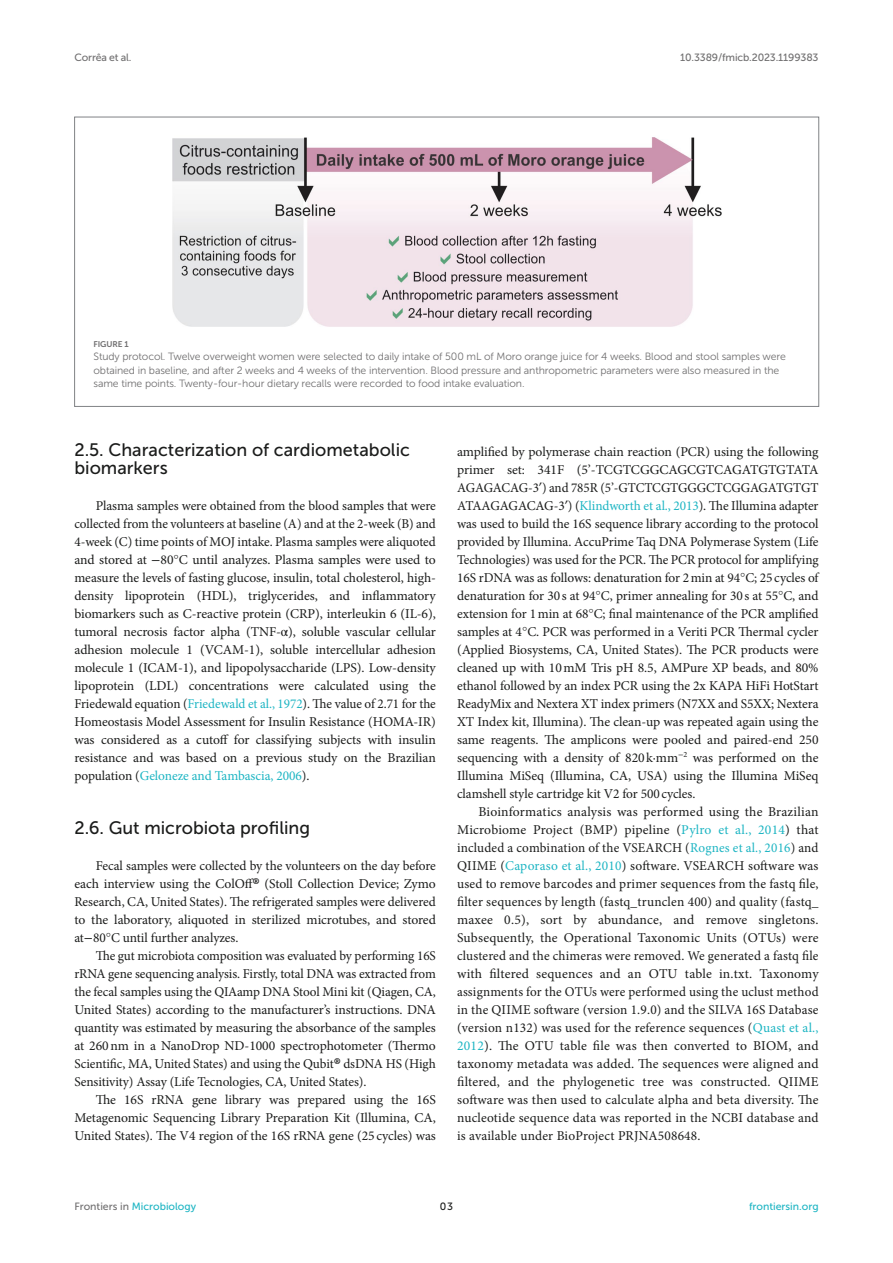
<style>
.page{position:relative;width:893px;height:1263px;background:#fff}
.page>*{position:absolute;margin:0;border:0;box-sizing:border-box;transform-origin:0 0}
.HEAD_2{font:18px/18px "Museo Sans 500";color:#1b1c1b}
.TEXT{font:13.5px/18px "Minion Pro";letter-spacing:-.005em;color:#1b1c1b;text-align:justify}
.TEXT_FLUSH{font:13.5px/18px "Minion Pro";letter-spacing:-.005em;color:#1b1c1b;text-align:justify}
.FIG_LEG{font:10.5px/13.5px "Museo Sans 300";letter-spacing:-.01em;color:#706f70}
.t1{font:10.5px "Museo Sans 500";color:#1db5c3}
.t2{font:10.5px "Museo Sans 500";letter-spacing:-.015em;color:#706f70}
.t3{font:10.5px "Museo Sans 500";color:#1b1c1b}
.FIG_HD{font:8.25px "Museo Sans 700";letter-spacing:-.01em;color:#706f70}
.s1{font-family:"STIX General"}
.s2{font-family:"STIX"}
.s3{color:#1db5c3}
.s4{font-size:22.5px;color:#000}
.s5{font-family:"Gentium Plus"}
.s6{color:#706f70}
</style>
<div class="page">
<img style="left:172px;top:137px;width:550px;height:190px">
<p class="t2" style="left:74px;top:51px;width:59px">Corrêa et al.</p>
<p class="t2" style="left:680px;top:51px;width:140px">10.3389/fmicb.2023.1199383</p>
<p class="FIG_HD" style="left:94px;top:340px;width:37px">FIGURE 1</p>
<p class="FIG_LEG" style="left:94px;top:350px;width:694px">Study protocol. Twelve overweight women were selected to daily intake of 500 mL of Moro orange juice for 4 weeks. Blood and stool samples were obtained in baseline, and after 2 weeks and 4 weeks of the intervention. Blood pressure and anthropometric parameters were also measured in the same time points. Twenty-four-hour dietary recalls were recorded to food intake evaluation.</p>
<p class="HEAD_2" style="left:74px;top:441px;width:337px">2.5. Characterization of cardiometabolic biomarkers</p>
<p class="TEXT_FLUSH" style="left:74px;top:497px;width:363px;text-indent:21px">Plasma samples were obtained from the blood samples that were collected from the volunteers at baseline (A) and at the 2-week (B) and 4-week (C) time points of MOJ intake. Plasma samples were aliquoted and stored at <span class="s1">−</span>80<span class="s2">°</span>C until analyzes. Plasma samples were used to measure the levels of fasting glucose, insulin, total cholesterol, high&shy;density lipoprotein (HDL), triglycerides, and inflammatory biomarkers such as C-reactive protein (CRP), interleukin 6 (IL-6), tumoral necrosis factor alpha (TNF-<span class="s1">α</span>), soluble vascular cellular adhesion molecule 1 (VCAM-1), soluble intercellular adhesion molecule 1 (ICAM-1), and lipopolysaccharide (LPS). Low-density lipoprotein (LDL) concentrations were calculated using the Friedewald equation (<span class="s3">Friedewald et al., 1972</span>). The value of 2.71 for the Homeostasis Model Assessment for Insulin Resistance (HOMA-IR) was considered as a cutoff for classifying subjects with insulin resistance and was based on a previous study on the Brazilian population (<span class="s3">Geloneze and Tambascia, 2006</span>).</p>
<p class="HEAD_2" style="left:74px;top:819px;width:237px">2.6. Gut microbiota profiling</p>
<p class="TEXT_FLUSH" style="left:74px;top:857px;width:363px;text-indent:21px">Fecal samples were collected by the volunteers on the day before each interview using the ColOff<span class="s4">®</span> (Stoll Collection Device; Zymo Research, CA, United States). The refrigerated samples were delivered to the laboratory, aliquoted in sterilized microtubes, and stored at<span class="s1">−</span>80<span class="s2">°</span>C until further analyzes.</p>
<p class="TEXT" style="left:74px;top:947px;width:363px;text-indent:21px">The gut microbiota composition was evaluated by performing 16S rRNA gene sequencing analysis. Firstly, total DNA was extracted from the fecal samples using the QIAamp DNA Stool Mini kit (Qiagen, CA, United States) according to the manufacturer’s instructions. DNA quantity was estimated by measuring the absorbance of the samples at 260nm in a NanoDrop ND-1000 spectrophotometer (Thermo Scientific, MA, United States) and using the Qubit<span class="s4">®</span> dsDNA HS (High Sensitivity) Assay (Life Tecnologies, CA, United States).</p>
<p class="TEXT" style="left:74px;top:1091px;width:363px;text-indent:21px">The 16S rRNA gene library was prepared using the 16S Metagenomic Sequencing Library Preparation Kit (Illumina, CA, United States). The V4 region of the 16S rRNA gene (25cycles) was</p>
<p class="TEXT" style="left:457px;top:443px;width:363px">amplified by polymerase chain reaction (PCR) using the following primer set: 341F (5’-TCGTCGGCAGCGTCAGATGTGTATA AGAGACAG-3<span class="s5">′</span>) and 785R (5’-GTCTCGTGGGCTCGGAGATGTGT ATAAGAGACAG-3<span class="s5">′</span>) (<span class="s3">Klindworth et al., 2013</span>). The Illumina adapter was used to build the 16S sequence library according to the protocol provided by Illumina. AccuPrime Taq DNA Polymerase System (Life Technologies) was used for the PCR. The PCR protocol for amplifying 16S rDNA was as follows: denaturation for 2min at 94<span class="s2">°</span>C; 25cycles of denaturation for 30s at 94<span class="s2">°</span>C, primer annealing for 30s at 55<span class="s2">°</span>C, and extension for 1min at 68<span class="s2">°</span>C; final maintenance of the PCR amplified samples at 4<span class="s2">°</span>C. PCR was performed in a Veriti PCR Thermal cycler (Applied Biosystems, CA, United States). The PCR products were cleaned up with 10mM Tris pH 8.5, AMPure XP beads, and 80% ethanol followed by an index PCR using the 2x KAPA HiFi HotStart ReadyMix and Nextera XT index primers (N7XX and S5XX; Nextera XT Index kit, Illumina). The clean-up was repeated again using the same reagents. The amplicons were pooled and paired-end 250 sequencing with a density of 820k·mm<sup>−</sup><sup>2</sup> was performed on the Illumina MiSeq (Illumina, CA, USA) using the Illumina MiSeq clamshell style cartridge kit V2 for 500cycles.</p>
<p class="TEXT" style="left:457px;top:803px;width:363px;text-indent:21px">Bioinformatics analysis was performed using the Brazilian Microbiome Project (BMP) pipeline (<span class="s3">Pylro et al., 2014</span>) that included a combination of the VSEARCH (<span class="s3">Rognes et al., 2016</span>) and QIIME (<span class="s3">Caporaso et al., 2010</span>) software. VSEARCH software was used to remove barcodes and primer sequences from the fastq file, filter sequences by length (fastq_trunclen 400) and quality (fastq_ maxee 0.5), sort by abundance, and remove singletons.<br>Subsequently, the Operational Taxonomic Units (OTUs) were clustered and the chimeras were removed. We generated a fastq file with filtered sequences and an OTU table in.txt. Taxonomy assignments for the OTUs were performed using the uclust method in the QIIME software (version 1.9.0) and the SILVA 16S Database (version n132) was used for the reference sequences (<span class="s3">Quast et al., 2012</span>). The OTU table file was then converted to BIOM, and taxonomy metadata was added. The sequences were aligned and filtered, and the phylogenetic tree was constructed. QIIME software was then used to calculate alpha and beta diversity. The nucleotide sequence data was reported in the NCBI database and is available under BioProject PRJNA508648.</p>
<p class="t1" style="left:74px;top:1200px;width:123px"><span class="s6">Frontiers in</span> Microbiology</p>
<p class="t3" style="left:440px;top:1200px;width:15px">03</p>
<p class="t1" style="left:749px;top:1200px;width:71px">frontiersin.org</p>
</div>
